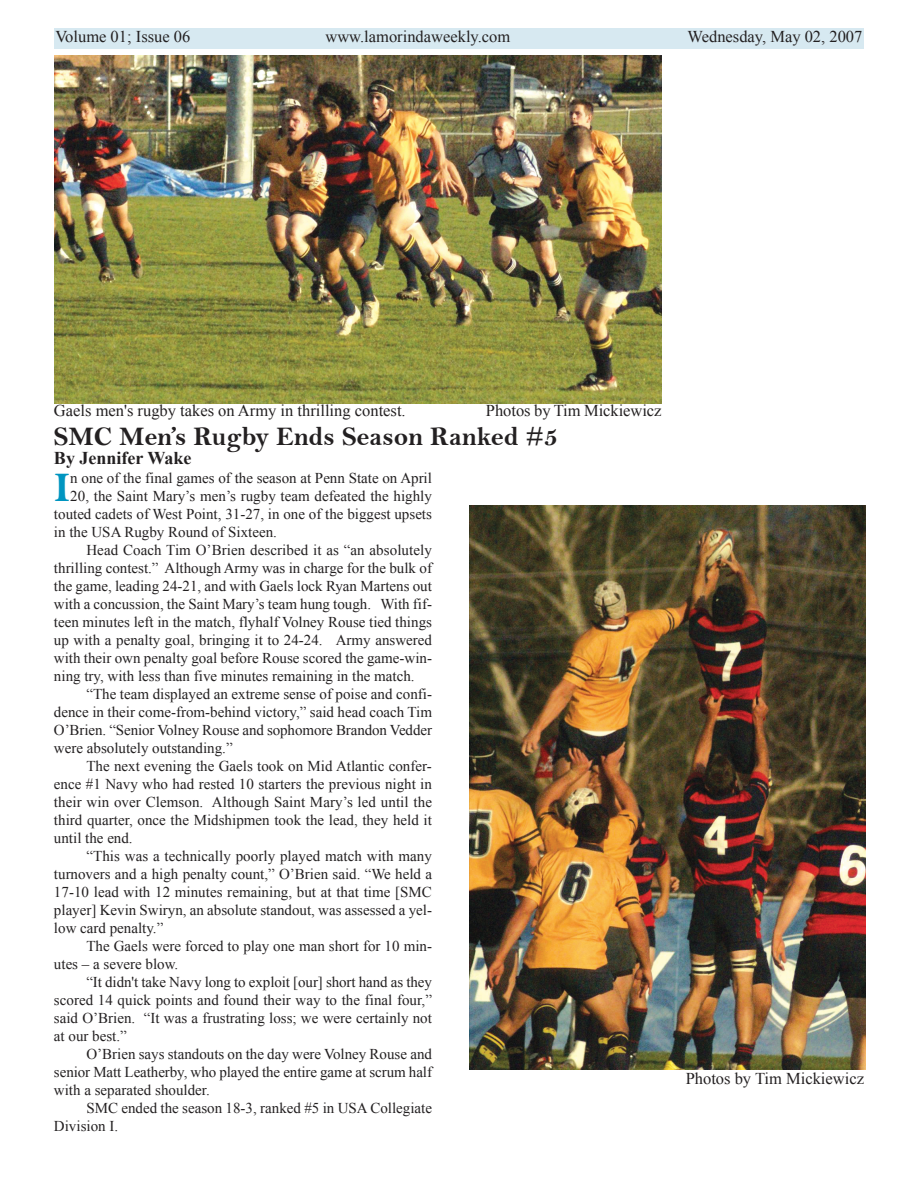
<style>
.page{position:relative;width:918px;height:1188px;background:#fff}
.page>*{position:absolute;margin:0;border:0;box-sizing:border-box;transform-origin:0 0}
.t1{font:42.6px "Bell MT Bold";color:#0095c0}
.t2{font:27px "Bell MT Bold";color:#232021}
.t3{font:700 18px "Times New Roman";color:#232021}
.t4{font:16.5px "Times New Roman";color:#232021}
.t5{font:15px "Times New Roman";color:#232021}
</style>
<div class="page">
<div style="left:626px;top:28px;width:238px;height:21px;background:#d7e9f1"></div>
<div style="left:54px;top:28px;width:574px;height:21px;background:#d7e9f1"></div>
<img style="left:54px;top:56px;width:608px;height:348px">
<img style="left:470px;top:506px;width:396px;height:563px">
<p class="t4" style="left:55px;top:28px;width:136px">Volume 01; Issue 06</p>
<p class="t4" style="left:325px;top:28px;width:186px">www.lamorindaweekly.com</p>
<p class="t4" style="left:688px;top:28px;width:176px">Wednesday, May 02, 2007</p>
<p class="t4" style="left:54px;top:401px;width:353px">Gaels men's rugby takes on Army in thrilling contest.</p>
<p class="t4" style="left:486px;top:401px;width:177px">Photos by Tim Mickiewicz</p>
<h2 class="t2" style="left:54px;top:422px;width:506px">SMC Men’s Rugby Ends Season Ranked #5</h2>
<p class="t3" style="left:54px;top:448px;width:139px">By Jennifer Wake</p>
<h1 class="t1" style="left:54px;top:465px;width:18px">I</h1>
<p class="t5" style="left:70px;top:469px;width:363px">n one of the final games of the season at Penn State on April</p>
<p class="t5" style="left:70px;top:487px;width:363px">20, the Saint Mary’s men’s rugby team defeated the highly</p>
<p class="t5" style="left:54px;top:505px;width:379px">touted cadets of West Point, 31-27, in one of the biggest upsets</p>
<p class="t5" style="left:54px;top:523px;width:224px">in the USA Rugby Round of Sixteen.</p>
<p class="t5" style="left:86px;top:541px;width:347px">Head Coach Tim O’Brien described it as “an absolutely</p>
<p class="t5" style="left:54px;top:559px;width:380px">thrilling contest.” Although Army was in charge for the bulk of</p>
<p class="t5" style="left:54px;top:577px;width:380px">the game, leading 24-21, and with Gaels lock Ryan Martens out</p>
<p class="t5" style="left:54px;top:595px;width:379px">with a concussion, the Saint Mary’s team hung tough. With fif-</p>
<p class="t5" style="left:54px;top:613px;width:380px">teen minutes left in the match, flyhalf Volney Rouse tied things</p>
<p class="t5" style="left:54px;top:631px;width:380px">up with a penalty goal, bringing it to 24-24. Army answered</p>
<p class="t5" style="left:54px;top:649px;width:379px">with their own penalty goal before Rouse scored the game-win-</p>
<p class="t5" style="left:54px;top:667px;width:362px">ning try, with less than five minutes remaining in the match.</p>
<p class="t5" style="left:86px;top:685px;width:347px">“The team displayed an extreme sense of poise and confi-</p>
<p class="t5" style="left:54px;top:703px;width:380px">dence in their come-from-behind victory,” said head coach Tim</p>
<p class="t5" style="left:54px;top:721px;width:380px">O’Brien. “Senior Volney Rouse and sophomore Brandon Vedder</p>
<p class="t5" style="left:54px;top:739px;width:180px">were absolutely outstanding.”</p>
<p class="t5" style="left:86px;top:757px;width:347px">The next evening the Gaels took on Mid Atlantic confer-</p>
<p class="t5" style="left:54px;top:775px;width:380px">ence #1 Navy who had rested 10 starters the previous night in</p>
<p class="t5" style="left:54px;top:793px;width:380px">their win over Clemson. Although Saint Mary’s led until the</p>
<p class="t5" style="left:54px;top:811px;width:380px">third quarter, once the Midshipmen took the lead, they held it</p>
<p class="t5" style="left:54px;top:829px;width:80px">until the end.</p>
<p class="t5" style="left:86px;top:847px;width:347px">“This was a technically poorly played match with many</p>
<p class="t5" style="left:54px;top:865px;width:380px">turnovers and a high penalty count,” O’Brien said. “We held a</p>
<p class="t5" style="left:54px;top:883px;width:379px">17-10 lead with 12 minutes remaining, but at that time [SMC</p>
<p class="t5" style="left:54px;top:901px;width:379px">player] Kevin Swiryn, an absolute standout, was assessed a yel-</p>
<p class="t5" style="left:54px;top:919px;width:111px">low card penalty.”</p>
<p class="t5" style="left:86px;top:937px;width:347px">The Gaels were forced to play one man short for 10 min-</p>
<p class="t5" style="left:54px;top:955px;width:126px">utes – a severe blow.</p>
<p class="t5" style="left:86px;top:973px;width:347px">“It didn't take Navy long to exploit [our] short hand as they</p>
<p class="t5" style="left:54px;top:991px;width:379px">scored 14 quick points and found their way to the final four,”</p>
<p class="t5" style="left:54px;top:1009px;width:380px">said O’Brien. “It was a frustrating loss; we were certainly not</p>
<p class="t5" style="left:54px;top:1027px;width:74px">at our best.”</p>
<p class="t5" style="left:86px;top:1045px;width:347px">O’Brien says standouts on the day were Volney Rouse and</p>
<p class="t5" style="left:54px;top:1063px;width:380px">senior Matt Leatherby, who played the entire game at scrum half</p>
<p class="t5" style="left:54px;top:1081px;width:157px">with a separated shoulder.</p>
<p class="t5" style="left:86px;top:1099px;width:347px">SMC ended the season 18-3, ranked #5 in USA Collegiate</p>
<p class="t5" style="left:54px;top:1117px;width:66px">Division I.</p>
<p class="t4" style="left:686px;top:1069px;width:180px">Photos by Tim Mickiewicz</p>
</div>
